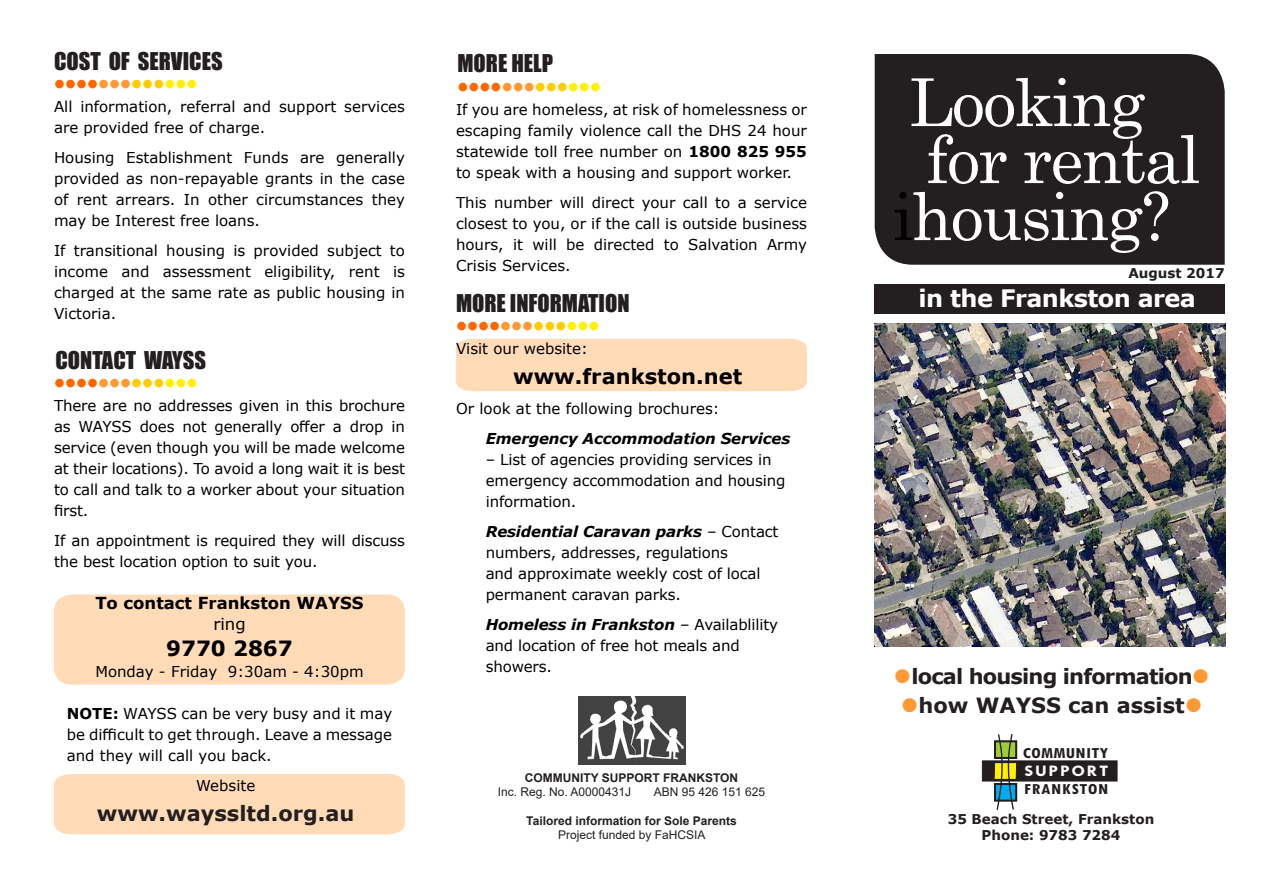
<style>
.page{position:relative;width:1263px;height:893px;background:#fff}
.page>*{position:absolute;margin:0;border:0;box-sizing:border-box;transform-origin:0 0}
.t1{font:66px/57px "Century Schoolbook";letter-spacing:-.025em;color:#fff}
.t2{font:24px "Symbol";color:#f60}
.t3{font:700 24px "Verdana";letter-spacing:-.025em;color:#fff}
.t4{font:22.5px "Impact";color:#231f20}
.t5{font:700 21px "Verdana";color:#231f20}
.t6{font:700 21px "Verdana";color:#000}
.t7{font:700 21px "Verdana";letter-spacing:-.04em;color:#231f20}
.t8{font:700 16.5px/21px "Verdana";color:#000;text-align:center}
.t9{font:700 condensed 16.2px/18.3px "Tw Cen";letter-spacing:.02em;color:#231f20;text-align:justify;scale:1.14 1}
.t10{font:15px/21px "Verdana";color:#000;text-align:justify}
.t11{font:italic 700 15px "Verdana";letter-spacing:-.01em;color:#000}
.style43{font:700 13.5px "Verdana";color:#231f20}
.t12{font:700 12px "Arial";color:#231f20}
.t13{font:12px "Arial";color:#231f20}
.s1{color:#f93}
.s2{color:#fc0}
.s3{color:#fff101}
.s4{font-weight:400}
.s5{font-weight:700}
.s6{font-weight:700;font-style:italic}
.s7{color:#231f20}
.s8{color:#000}
.s9{font-stretch:normal;color:#fff}
</style>
<div class="page">
<div style="left:456px;top:339px;width:351px;height:52px;background:#ffdbb8"></div>
<div style="left:54px;top:774px;width:351px;height:60px;background:#ffdbb8"></div>
<div style="left:875px;top:54px;width:350px;height:211px;background:#231f20"></div>
<div style="left:874px;top:284px;width:351px;height:29px;background:#231f20"></div>
<div style="left:54px;top:594px;width:351px;height:91px;background:#ffdbb8;border-radius:17px"></div>
<img style="left:578px;top:697px;width:108px;height:68px">
<img style="left:875px;top:323px;width:351px;height:323px">
<div style="left:982px;top:761px;width:135px;height:20px;background:#231f20"></div>
<svg style="left:988px;top:734px;width:120px;height:76px"></svg>
<p class="t4" style="left:54px;top:44px;width:170px">COST OF SERVICES</p>
<p class="t2" style="left:54px;top:67px;width:145px">••••<span class="s1">•••</span><span class="s2">•••</span><span class="s3">•••</span></p>
<p class="t10" style="left:54px;top:96px;width:352px">All information, referral and support services are provided free of charge.</p>
<p class="t10" style="left:54px;top:147px;width:352px">Housing Establishment Funds are generally provided as non-repayable grants in the case of rent arrears. In other circumstances they may be Interest free loans.</p>
<p class="t10" style="left:54px;top:240px;width:352px">If transitional housing is provided subject to income and assessment eligibility, rent is charged at the same rate as public housing in Victoria.</p>
<p class="t4" style="left:56px;top:343px;width:152px">CONTACT WAYSS</p>
<p class="t2" style="left:54px;top:366px;width:145px">••••<span class="s1">•••</span><span class="s2">•••</span><span class="s3">•••</span></p>
<p class="t10" style="left:54px;top:395px;width:352px">There are no addresses given in this brochure as WAYSS does not generally offer a drop in service (even though you will be made welcome at their locations). To avoid a long wait it is best to call and talk to a worker about your situation first.</p>
<p class="t10" style="left:54px;top:530px;width:352px">If an appointment is required they will discuss the best location option to suit you.</p>
<p class="t8" style="left:95px;top:593px;width:270px">To contact Frankston WAYSS <span class="s4">ring</span></p>
<p class="t6" style="left:166px;top:633px;width:128px">9770 2867</p>
<p class="t10" style="left:95px;top:661px;width:270px">Monday - Friday 9:30am - 4:30pm</p>
<p class="t10" style="left:67px;top:703px;width:327px"><span class="s5">NOTE:</span> WAYSS can be very busy and it may be difficult to get through. Leave a message and they will call you back.</p>
<p class="t10" style="left:196px;top:775px;width:61px">Website</p>
<p class="t5" style="left:97px;top:798px;width:259px">www.wayssltd.org.au</p>
<p class="t4" style="left:457px;top:46px;width:97px">MORE HELP</p>
<p class="t2" style="left:457px;top:70px;width:145px">••••<span class="s1">•••</span><span class="s2">•••</span><span class="s3">•••</span></p>
<p class="t10" style="left:456px;top:99px;width:352px">If you are homeless, at risk of homelessness or escaping family violence call the DHS 24 hour statewide toll free number on <span class="s5">1800 825 955 </span>to speak with a housing and support worker.</p>
<p class="t10" style="left:456px;top:192px;width:352px">This number will direct your call to a service closest to you, or if the call is outside business hours, it will be directed to Salvation Army Crisis Services.</p>
<p class="t4" style="left:456px;top:286px;width:175px">MORE INFORMATION</p>
<p class="t2" style="left:456px;top:309px;width:145px">••••<span class="s1">•••</span><span class="s2">•••</span><span class="s3">•••</span></p>
<p class="t10" style="left:456px;top:338px;width:133px">Visit our website:</p>
<p class="t6" style="left:513px;top:362px;width:231px">www.frankston.net</p>
<p class="t10" style="left:456px;top:398px;width:265px">Or look at the following brochures:</p>
<p class="t11" style="left:486px;top:428px;width:306px">Emergency Accommodation Services</p>
<p class="t10" style="left:486px;top:449px;width:301px;text-align:left">– List of agencies providing services in emergency accommodation and housing information.</p>
<p class="t10" style="left:486px;top:521px;width:294px;text-align:left"><span class="s6">Residential Caravan parks</span> – Contact numbers, addresses, regulations<br>and approximate weekly cost of local permanent caravan parks.</p>
<p class="t10" style="left:486px;top:614px;width:294px;text-align:left"><span class="s6">Homeless in Frankston</span> – Availablility and location of free hot meals and showers.</p>
<p class="t12" style="left:525px;top:769px;width:215px">COMMUNITY SUPPORT FRANKSTON</p>
<p class="t13" style="left:498px;top:783px;width:135px">Inc. Reg. No. A0000431J</p>
<p class="t13" style="left:654px;top:783px;width:113px">ABN 95 426 151 625</p>
<p class="t12" style="left:526px;top:812px;width:212px">Tailored information for Sole Parents</p>
<p class="t13" style="left:558px;top:827px;width:149px">Project funded by FaHCSIA</p>
<p class="t1" style="left:893px;top:68px;width:309px">Looking <span class="s7">x</span>for rental <span class="s8">i</span>housing?</p>
<p class="style43" style="left:1128px;top:264px;width:98px">August 2017</p>
<p class="t3" style="left:919px;top:281px;width:279px">in the Frankston area</p>
<p class="t7" style="left:894px;top:661px;width:318px"><span class="s1">●</span>local housing information<span class="s1">●</span></p>
<p class="t5" style="left:901px;top:690px;width:304px"><span class="s1">●</span>how WAYSS can assist<span class="s1">●</span></p>
<p class="t9" style="left:1023px;top:743px;width:77px">COMMUNITY <span class="s9">SUPPORT </span>FRANKSTON</p>
<p class="style43" style="left:948px;top:809px;width:208px">35 Beach Street, Frankston</p>
<p class="style43" style="left:981px;top:825px;width:140px">Phone: 9783 7284</p>
</div>
